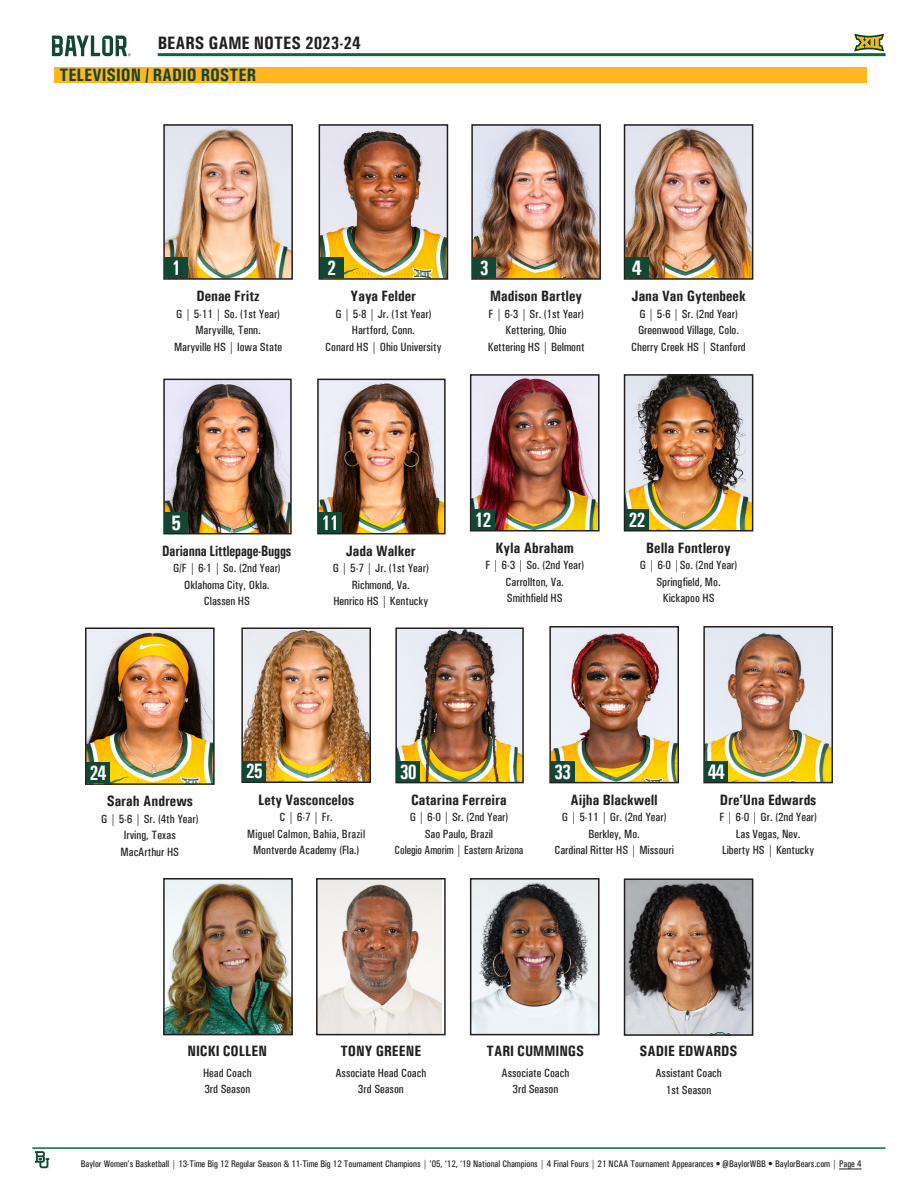
<style>
.page{position:relative;width:918px;height:1188px;background:#fff}
.page>*{position:absolute;margin:0;border:0;box-sizing:border-box;transform-origin:0 0}
.t1{font:700 condensed 21px "Univers";letter-spacing:-.05em;color:#fff;scale:.9 1}
.t2{font:700 condensed 21px "Univers";letter-spacing:-.05em;color:#fff}
.t3{font:700 condensed 18px "Univers";color:#144634}
.t4{font:700 condensed 18px "Univers";color:#231f20}
.t5{font:700 condensed 15px "Univers";color:#231f20}
.t6{font:700 condensed 15px "Univers";color:#231f20;scale:.9 1}
.t7{font:500 condensed 12px "Univers";color:#231f20}
.t8{font:500 condensed 12px "Univers";color:#231f20;scale:.93 1}
.t9{font:500 condensed 12px "Univers";letter-spacing:.025em;color:#231f20}
.t10{font:500 condensed 9.6px "Univers";color:#231f20}
</style>
<div class="page">
<svg style="left:35px;top:1151px;width:14px;height:17px"></svg>
<svg style="left:839px;top:1169px;width:23px;height:1px"></svg>
<hr style="left:32px;top:1147px;width:854px;height:2px;background:#106735">
<svg style="left:52px;top:36px;width:79px;height:20px"></svg>
<hr style="left:158px;top:53px;width:728px;height:3px;background:#106735">
<svg style="left:854px;top:34px;width:31px;height:18px"></svg>
<div style="left:54px;top:68px;width:812px;height:15px;background:#ffb620"></div>
<img style="left:627px;top:127px;width:123px;height:150px">
<div style="left:624px;top:124px;width:129px;height:156px;border:2px solid #231f20"></div>
<img style="left:166px;top:382px;width:123px;height:149px">
<div style="left:163px;top:379px;width:129px;height:155px;border:2px solid #231f20"></div>
<img style="left:166px;top:881px;width:124px;height:151px">
<div style="left:163px;top:878px;width:130px;height:157px;border:2px solid #231f20"></div>
<img style="left:473px;top:881px;width:124px;height:151px">
<div style="left:470px;top:878px;width:130px;height:157px;border:2px solid #231f20"></div>
<img style="left:319px;top:881px;width:123px;height:151px">
<div style="left:316px;top:878px;width:130px;height:157px;border:2px solid #231f20"></div>
<img style="left:627px;top:881px;width:123px;height:152px">
<div style="left:624px;top:878px;width:129px;height:158px;border:2px solid #231f20"></div>
<img style="left:473px;top:377px;width:124px;height:151px">
<div style="left:470px;top:374px;width:130px;height:157px;border:2px solid #231f20"></div>
<div style="left:625px;top:258px;width:23px;height:20px;background:#144634"></div>
<div style="left:165px;top:512px;width:23px;height:21px;background:#144634"></div>
<div style="left:471px;top:509px;width:24px;height:21px;background:#144634"></div>
<img style="left:474px;top:127px;width:124px;height:150px">
<div style="left:471px;top:124px;width:130px;height:156px;border:2px solid #231f20"></div>
<img style="left:320px;top:382px;width:123px;height:149px">
<div style="left:317px;top:379px;width:129px;height:155px;border:2px solid #231f20"></div>
<img style="left:88px;top:631px;width:124px;height:151px">
<div style="left:85px;top:628px;width:130px;height:157px;border:2px solid #231f20"></div>
<img style="left:627px;top:377px;width:123px;height:151px">
<div style="left:624px;top:374px;width:129px;height:157px;border:2px solid #231f20"></div>
<div style="left:473px;top:258px;width:23px;height:20px;background:#144634"></div>
<div style="left:319px;top:512px;width:23px;height:21px;background:#144634"></div>
<div style="left:625px;top:509px;width:24px;height:21px;background:#144634"></div>
<div style="left:86px;top:763px;width:24px;height:20px;background:#144634"></div>
<img style="left:244px;top:631px;width:124px;height:149px">
<div style="left:241px;top:628px;width:130px;height:155px;border:2px solid #231f20"></div>
<img style="left:398px;top:631px;width:123px;height:149px">
<div style="left:395px;top:628px;width:129px;height:155px;border:2px solid #231f20"></div>
<img style="left:706px;top:629px;width:124px;height:151px">
<div style="left:703px;top:626px;width:130px;height:157px;border:2px solid #231f20"></div>
<img style="left:552px;top:629px;width:124px;height:151px">
<div style="left:549px;top:626px;width:130px;height:157px;border:2px solid #231f20"></div>
<div style="left:243px;top:761px;width:23px;height:20px;background:#144634"></div>
<div style="left:397px;top:761px;width:23px;height:21px;background:#144634"></div>
<div style="left:551px;top:761px;width:23px;height:21px;background:#144634"></div>
<div style="left:705px;top:761px;width:23px;height:21px;background:#144634"></div>
<img style="left:322px;top:127px;width:123px;height:150px">
<div style="left:319px;top:124px;width:129px;height:156px;border:2px solid #231f20"></div>
<div style="left:320px;top:258px;width:23px;height:20px;background:#144634"></div>
<img style="left:166px;top:127px;width:124px;height:150px">
<div style="left:163px;top:124px;width:130px;height:156px;border:2px solid #231f20"></div>
<div style="left:165px;top:258px;width:23px;height:20px;background:#144634"></div>
<h2 class="t4" style="left:158px;top:32px;width:205px">BEARS GAME NOTES 2023-24</h2>
<p class="t3" style="left:59px;top:64px;width:198px">TELEVISION / RADIO ROSTER</p>
<p class="t1" style="left:172px;top:255px;width:12px">1</p>
<p class="t5" style="left:196px;top:287px;width:65px">Denae Fritz</p>
<p class="t7" style="left:176px;top:307px;width:105px">G | 5-11 | So. (1st Year)</p>
<p class="t7" style="left:195px;top:323px;width:67px">Maryville, Tenn.</p>
<p class="t7" style="left:174px;top:340px;width:110px">Maryville HS | Iowa State</p>
<p class="t1" style="left:327px;top:255px;width:12px">2</p>
<p class="t5" style="left:351px;top:287px;width:67px">Yaya Felder</p>
<p class="t7" style="left:335px;top:307px;width:97px">G | 5-8 | Jr. (1st Year)</p>
<p class="t7" style="left:352px;top:323px;width:65px">Hartford, Conn.</p>
<p class="t7" style="left:325px;top:340px;width:118px">Conard HS | Ohio University</p>
<p class="t1" style="left:480px;top:255px;width:12px">3</p>
<p class="t5" style="left:490px;top:287px;width:93px">Madison Bartley</p>
<p class="t7" style="left:488px;top:307px;width:97px">F | 6-3 | Sr. (1st Year)</p>
<p class="t7" style="left:506px;top:323px;width:63px">Kettering, Ohio</p>
<p class="t7" style="left:488px;top:340px;width:98px">Kettering HS | Belmont</p>
<p class="t2" style="left:632px;top:255px;width:12px">4</p>
<p class="t5" style="left:631px;top:287px;width:116px">Jana Van Gytenbeek</p>
<p class="t7" style="left:639px;top:307px;width:100px">G | 5-6 | Sr. (2nd Year)</p>
<p class="t7" style="left:638px;top:323px;width:103px">Greenwood Village, Colo.</p>
<p class="t7" style="left:631px;top:340px;width:116px">Cherry Creek HS | Stanford</p>
<p class="t2" style="left:171px;top:510px;width:12px">5</p>
<p class="t1" style="left:474px;top:507px;width:21px">12</p>
<p class="t1" style="left:322px;top:510px;width:21px">11</p>
<p class="t1" style="left:628px;top:507px;width:21px">22</p>
<p class="t6" style="left:162px;top:541px;width:145px">Darianna Littlepage-Buggs</p>
<p class="t7" style="left:173px;top:561px;width:109px">G/F | 6-1 | So. (2nd Year)</p>
<p class="t7" style="left:184px;top:578px;width:87px">Oklahoma City, Okla.</p>
<p class="t7" style="left:204px;top:594px;width:48px">Classen HS</p>
<p class="t5" style="left:346px;top:541px;width:72px">Jada Walker</p>
<p class="t7" style="left:333px;top:561px;width:97px">G | 5-7 | Jr. (1st Year)</p>
<p class="t7" style="left:352px;top:578px;width:59px">Richmond, Va.</p>
<p class="t7" style="left:333px;top:594px;width:96px">Henrico HS | Kentucky</p>
<p class="t5" style="left:496px;top:538px;width:80px">Kyla Abraham</p>
<p class="t7" style="left:485px;top:558px;width:100px">F | 6-3 | So. (2nd Year)</p>
<p class="t7" style="left:506px;top:575px;width:60px">Carrollton, Va.</p>
<p class="t7" style="left:507px;top:591px;width:57px">Smithfield HS</p>
<p class="t5" style="left:646px;top:538px;width:86px">Bella Fontleroy</p>
<p class="t7" style="left:640px;top:558px;width:99px">G | 6-0 |So. (2nd Year)</p>
<p class="t7" style="left:657px;top:575px;width:66px">Springfield, Mo.</p>
<p class="t7" style="left:663px;top:591px;width:53px">Kickapoo HS</p>
<p class="t1" style="left:89px;top:760px;width:21px">24</p>
<p class="t1" style="left:246px;top:758px;width:21px">25</p>
<p class="t1" style="left:400px;top:759px;width:21px">30</p>
<p class="t1" style="left:554px;top:759px;width:21px">33</p>
<p class="t1" style="left:708px;top:759px;width:21px">44</p>
<p class="t5" style="left:107px;top:792px;width:88px">Sarah Andrews</p>
<p class="t7" style="left:101px;top:811px;width:99px">G | 5-6 | Sr. (4th Year)</p>
<p class="t7" style="left:124px;top:828px;width:54px">Irving, Texas</p>
<p class="t7" style="left:121px;top:844px;width:60px">MacArthur HS</p>
<p class="t5" style="left:258px;top:790px;width:98px">Lety Vasconcelos</p>
<p class="t7" style="left:280px;top:810px;width:55px">C | 6-7 | Fr.</p>
<p class="t9" style="left:247px;top:826px;width:120px">Miguel Calmon, Bahia, Brazil</p>
<p class="t7" style="left:253px;top:843px;width:108px">Montverde Academy (Fla.)</p>
<p class="t5" style="left:411px;top:790px;width:97px">Catarina Ferreira</p>
<p class="t7" style="left:410px;top:810px;width:100px">G | 6-0 | Sr. (2nd Year)</p>
<p class="t7" style="left:425px;top:826px;width:70px">Sao Paulo, Brazil</p>
<p class="t8" style="left:395px;top:843px;width:140px">Colegio Amorim | Eastern Arizona</p>
<p class="t5" style="left:571px;top:790px;width:89px">Aijha Blackwell</p>
<p class="t7" style="left:562px;top:810px;width:106px">G | 5-11 | Gr. (2nd Year)</p>
<p class="t7" style="left:588px;top:826px;width:53px">Berkley, Mo.</p>
<p class="t7" style="left:554px;top:843px;width:121px">Cardinal Ritter HS | Missouri</p>
<p class="t5" style="left:720px;top:790px;width:98px">Dre’Una Edwards</p>
<p class="t7" style="left:719px;top:810px;width:99px">F | 6-0 | Gr. (2nd Year)</p>
<p class="t7" style="left:736px;top:826px;width:66px">Las Vegas, Nev.</p>
<p class="t7" style="left:722px;top:843px;width:94px">Liberty HS | Kentucky</p>
<p class="t5" style="left:187px;top:1042px;width:81px">NICKI COLLEN</p>
<p class="t7" style="left:203px;top:1066px;width:50px">Head Coach</p>
<p class="t7" style="left:204px;top:1082px;width:47px">3rd Season</p>
<p class="t5" style="left:340px;top:1042px;width:82px">TONY GREENE</p>
<p class="t7" style="left:335px;top:1066px;width:92px">Associate Head Coach</p>
<p class="t7" style="left:358px;top:1082px;width:47px">3rd Season</p>
<p class="t5" style="left:487px;top:1042px;width:99px">TARI CUMMINGS</p>
<p class="t7" style="left:502px;top:1066px;width:69px">Associate Coach</p>
<p class="t7" style="left:513px;top:1082px;width:47px">3rd Season</p>
<p class="t5" style="left:640px;top:1042px;width:99px">SADIE EDWARDS</p>
<p class="t7" style="left:655px;top:1066px;width:68px">Assistant Coach</p>
<p class="t7" style="left:666px;top:1083px;width:47px">1st Season</p>
<p class="t10" style="left:81px;top:1158px;width:782px">Baylor Women’s Basketball | 13-Time Big 12 Regular Season &amp; 11-Time Big 12 Tournament Champions | ‘05, ‘12, ‘19 National Champions | 4 Final Fours | 21 NCAA Tournament Appearances • @BaylorWBB • BaylorBears.com | Page 4</p>
</div>
